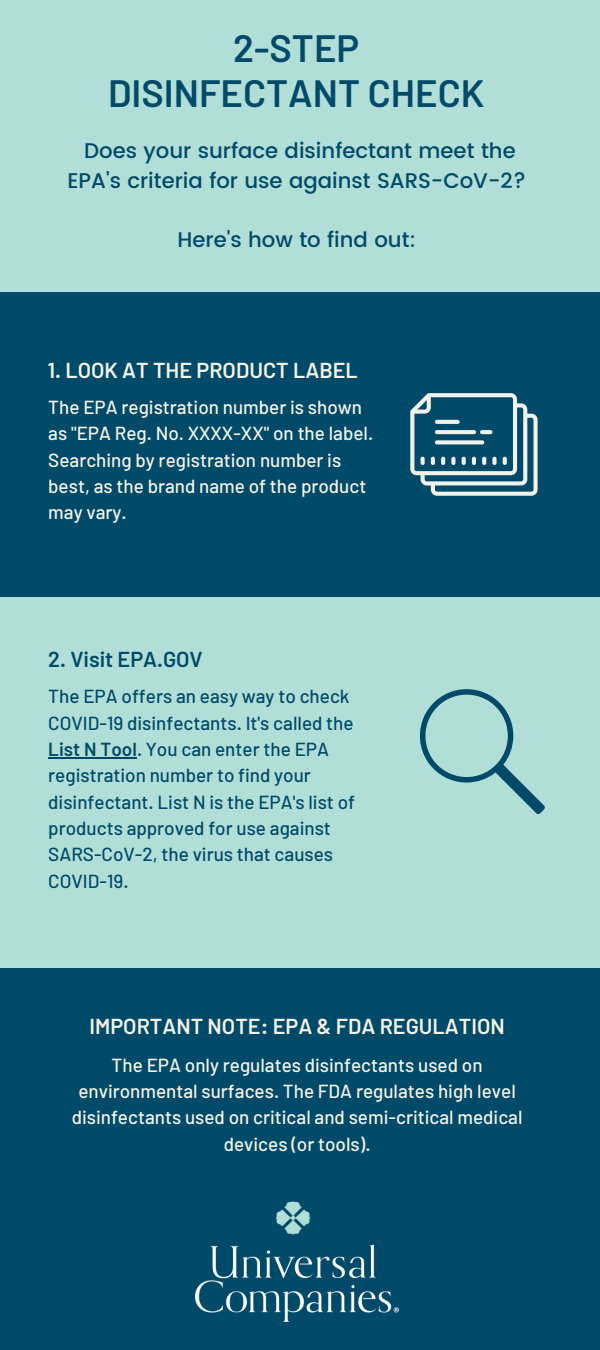
<style>
.page{position:relative;width:600px;height:1350px;background:#b1ded6}
.page>*{position:absolute;margin:0;border:0;box-sizing:border-box;transform-origin:0 0}
.t1{font:600 38px/45.2px "Barlow";color:#004a69;text-align:center}
.t2{font:600 21.6px "Barlow";color:#f6f4e6}
.t3{font:600 21.6px "Barlow";color:#004a69}
.t4{font:500 21.2px/29.7px "Poppins";color:#004a69;text-align:center}
.t5{font:500 18.9px/26.2px "Barlow";color:#f6f4e6;text-align:center}
.t6{font:500 18.9px/26.3px "Barlow";color:#004a69}
.s1{font-weight:600}
</style>
<div class="page">
<div style="left:0;top:292px;width:600px;height:305px;background:#004a69"></div>
<div style="left:0;top:968px;width:600px;height:382px;background:#004a69"></div>
<svg style="left:410px;top:393px;width:128px;height:103px"></svg>
<svg style="left:420px;top:689px;width:125px;height:125px"></svg>
<img style="left:196px;top:1201px;width:202px;height:120px">
<hr style="left:48px;top:757px;width:89px;height:2px;background:#004a69">
<h1 class="t1" style="left:108px;top:24px;width:378px">2-STEP<br>DISINFECTANT CHECK</h1>
<p class="t4" style="left:67px;top:136px;width:460px">Does your surface disinfectant meet the<br>EPA's criteria for use against SARS-CoV-2?</p>
<p class="t4" style="left:178px;top:225px;width:240px">Here's how to find out:</p>
<p class="t2" style="left:48px;top:357px;width:312px">1. LOOK AT THE PRODUCT LABEL</p>
<p class="t5" style="left:48px;top:393px;width:326px;text-align:left">The EPA registration number is shown as "EPA Reg. No. XXXX-XX" on the label.<br>Searching by registration number is best, as the brand name of the product may vary.</p>
<p class="t3" style="left:48px;top:645px;width:156px">2. Visit EPA.GOV</p>
<p class="t6" style="left:48px;top:683px;width:308px">The EPA offers an easy way to check<br>COVID-19 disinfectants. It's called the<br><span class="s1">List N Tool</span>. You can enter the EPA registration number to find your disinfectant. List N is the EPA's list of products approved for use against<br>SARS-CoV-2, the virus that causes<br>COVID-19.</p>
<p class="t2" style="left:90px;top:1013px;width:417px">IMPORTANT NOTE: EPA &amp; FDA REGULATION</p>
<p class="t5" style="left:72px;top:1051px;width:452px">The EPA only regulates disinfectants used on environmental surfaces. The FDA regulates high level disinfectants used on critical and semi-critical medical devices (or tools).</p>
</div>
